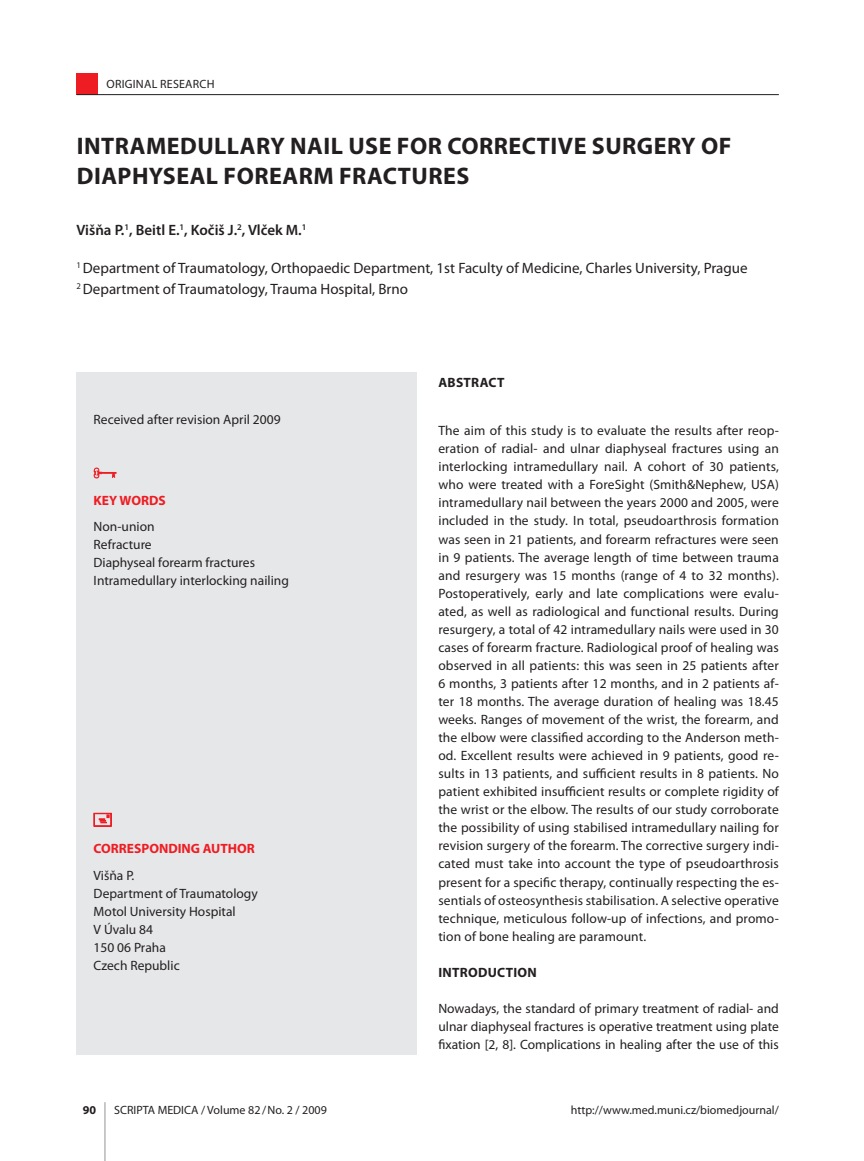
<style>
.page{position:relative;width:864px;height:1161px;background:#fff}
.page>*{position:absolute;margin:0;border:0;box-sizing:border-box;transform-origin:0 0}
.t1{font:700 24px "Myriad Pro";letter-spacing:.02em;color:#231f20}
.t2{font:15px/21px "Myriad Pro";color:#231f20}
.t3{font:600 15px "Myriad Pro";color:#231f20}
.t4{font:13.5px/18px "Myriad Pro";color:#231f20;text-align:justify}
.t5{font:700 13.5px "Myriad Pro";color:#ee1d23}
.t6{font:700 13.5px "Myriad Pro";letter-spacing:.02em;color:#231f20}
.t7{font:12px "Myriad Pro";color:#231f20}
.t8{font:700 12px "Myriad Pro";color:#231f20}
</style>
<div class="page">
<div style="left:77px;top:74px;width:21px;height:21px;background:#ee1d23"></div>
<hr style="left:77px;top:94px;width:701px;height:1px;background:#231f20">
<hr style="left:104px;top:1102px;width:1px;height:59px;background:#939598">
<div style="left:77px;top:372px;width:340px;height:682px;background:#e6e7e9"></div>
<svg style="left:94px;top:467px;width:23px;height:11px"></svg>
<svg style="left:93px;top:813px;width:19px;height:14px"></svg>
<p class="t7" style="left:106px;top:76px;width:62px">Original researc</p>
<p class="t7" style="left:207px;top:76px;width:9px">h</p>
<h1 class="t1" style="left:77px;top:130px;width:24px">INTRAME</h1>
<h1 class="t1" style="left:180px;top:130px;width:49px">DULLARY</h1>
<h1 class="t1" style="left:290px;top:130px;width:14px">NAIL</h1>
<h1 class="t1" style="left:348px;top:130px;width:114px">USE FOR CORRECTIVE</h1>
<h1 class="t1" style="left:591px;top:130px;width:46px">SURGERY</h1>
<h1 class="t1" style="left:700px;top:130px;width:32px">OF</h1>
<h1 class="t1" style="left:77px;top:160px;width:32px">DIAPHYSEAL</h1>
<h1 class="t1" style="left:223px;top:160px;width:30px">FOREARM</h1>
<h1 class="t1" style="left:339px;top:160px;width:29px">FRACT</h1>
<h1 class="t1" style="left:411px;top:160px;width:31px">URES</h1>
<p class="t3" style="left:77px;top:220px;width:231px">Višňa P.<sup>1</sup>, Beitl E.<sup>1</sup>, Kočiš J.<sup>2</sup>, Vlček M.<sup>1</sup></p>
<p class="t2" style="left:77px;top:257px;width:672px"><sup>1</sup> Department of Traumatology, Orthopaedic Department, 1st Faculty of Medicine, Charles University, Prague<br><sup>2</sup> Department of Traumatology, Trauma Hospital, Brno</p>
<p class="t4" style="left:94px;top:411px;width:188px">Received after revision April 2009</p>
<p class="t5" style="left:94px;top:492px;width:74px">KEY WORDS</p>
<p class="t4" style="left:94px;top:518px;width:197px;text-align:left">Non-union<br>Refracture<br>Diaphyseal forearm fractures<br>Intramedullary interlocking nailing</p>
<p class="t5" style="left:94px;top:840px;width:163px">CORRESPONDING AUTHOR</p>
<p class="t4" style="left:94px;top:866px;width:166px;text-align:left">Višňa P.<br>Department of Traumatology<br>Motol University Hospital<br>V Úvalu 84<br>150 06 Praha<br>Czech Republic</p>
<p class="t6" style="left:438px;top:373px;width:19px">ABSTRACT</p>
<p class="t4" style="left:438px;top:421px;width:342px">The aim of this study is to evaluate the results after reop&shy;eration of radial- and ulnar diaphyseal fractures using an interlocking intramedullary nail. A cohort of 30 patients, who were treated with a ForeSight (Smith&amp;Nephew, USA) intramedullary nail between the years 2000 and 2005, were included in the study. In total, pseudoarthrosis formation was seen in 21 patients, and forearm refractures were seen in 9 patients. The average length of time between trauma and resurgery was 15 months (range of 4 to 32 months).<br>Postoperatively, early and late complications were evalu&shy;ated, as well as radiological and functional results. During resurgery, a total of 42 intramedullary nails were used in 30 cases of forearm fracture. Radiological proof of healing was observed in all patients: this was seen in 25 patients after 6 months, 3 patients after 12 months, and in 2 patients af&shy;ter 18 months. The average duration of healing was 18.45 weeks. Ranges of movement of the wrist, the forearm, and the elbow were classified according to the Anderson meth&shy;od. Excellent results were achieved in 9 patients, good re&shy;sults in 13 patients, and sufficient results in 8 patients. No patient exhibited insufficient results or complete rigidity of the wrist or the elbow. The results of our study corroborate the possibility of using stabilised intramedullary nailing for revision surgery of the forearm. The corrective surgery indi&shy;cated must take into account the type of pseudoarthrosis present for a specific therapy, continually respecting the es&shy;sentials of osteosynthesis stabilisation. A selective operative technique, meticulous follow-up of infections, and promo&shy;tion of bone healing are paramount.</p>
<p class="t6" style="left:438px;top:963px;width:14px">INTRO</p>
<p class="t6" style="left:478px;top:963px;width:28px">DUCTION</p>
<p class="t4" style="left:438px;top:999px;width:342px">Nowadays, the standard of primary treatment of radial- and ulnar diaphyseal fractures is operative treatment using plate fixation [2, 8]. Complications in healing after the use of this</p>
<p class="t8" style="left:83px;top:1102px;width:15px">90</p>
<p class="t7" style="left:114px;top:1102px;width:214px">SCRIPTA MEDICA / Volume 82/No. 2 / 2009</p>
<p class="t7" style="left:570px;top:1102px;width:209px">http://www.med.muni.cz/biomedjournal/</p>
</div>
